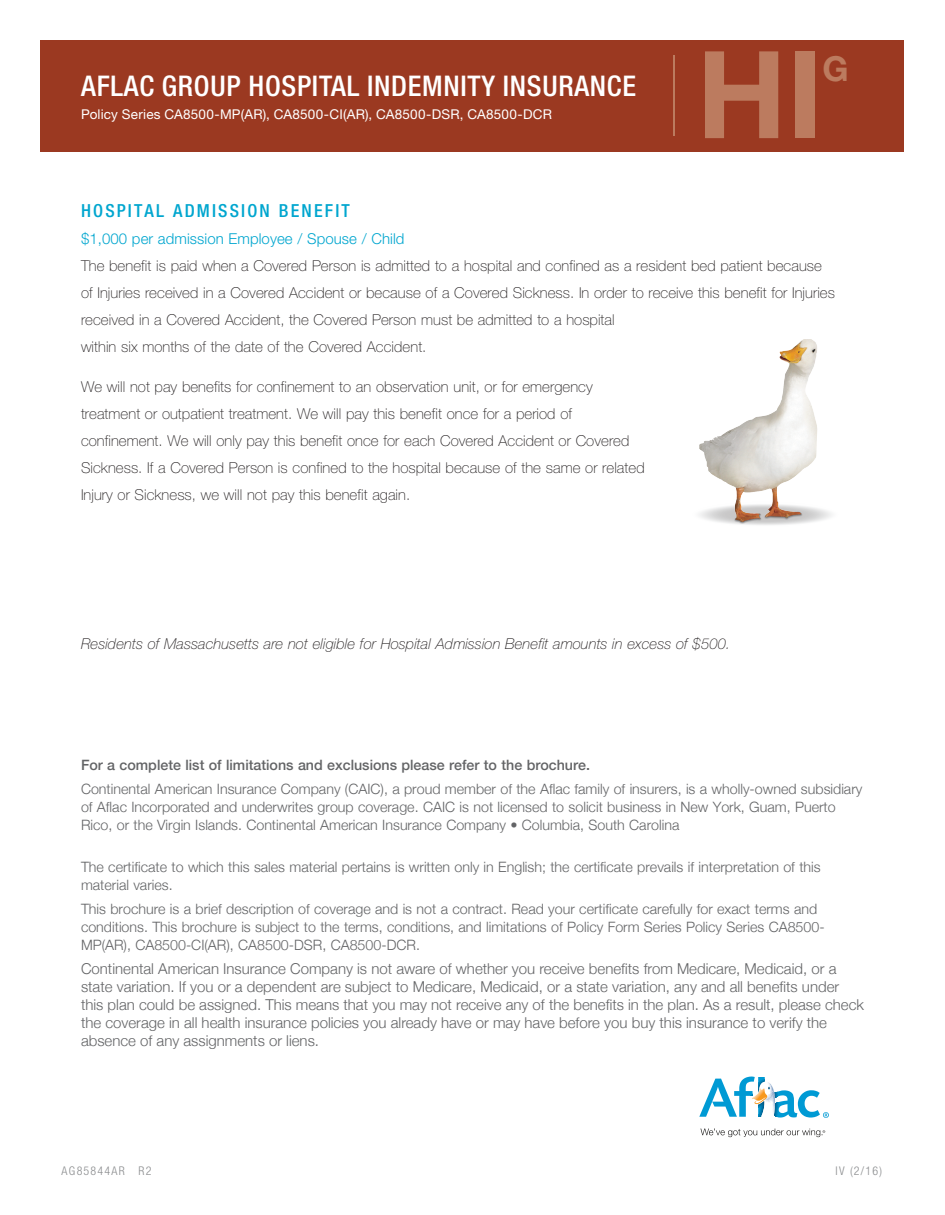
<style>
.page{position:relative;width:945px;height:1215px;background:#fff}
.page>*{position:absolute;margin:0;border:0;box-sizing:border-box;transform-origin:0 0}
.t1{font:700 121.5px "Helvetica Neue CELT";color:#bc7b5f}
.t2{font:700 34.5px "Helvetica Neue CELT";color:#bc7b5f}
.t3{font:500 condensed 28.5px "Helvetica Neue LTCE";letter-spacing:.025em;color:#fff}
.t4{font:500 condensed 18px "Helvetica Neue LTCE";letter-spacing:.12em;color:#00a6cf}
.t5{font:100 15px/27px "Helvetica Neue CELT";letter-spacing:.005em;color:#231f20}
.t6{font:300 15px/18px "Helvetica Neue";color:#636466}
.t7{font:italic 100 15px "Helvetica Neue CELT";letter-spacing:.005em;color:#231f20}
.t8{font:300 15px "Helvetica Neue CELT";letter-spacing:.005em;color:#00a6cf}
.t9{font:300 14.25px/18px "Helvetica Neue";color:#636466}
.t10{font:500 14.25px "Helvetica Neue";color:#636466}
.t11{font:13.5px "Helvetica Neue CELT";letter-spacing:.015em;color:#fff}
.t12{font:300 condensed 12px "Helvetica Neue LTCE";letter-spacing:.105em;color:#8a8c8e}
</style>
<div class="page">
<div style="left:40px;top:40px;width:864px;height:112px;background:#9b3921"></div>
<svg style="left:742px;top:509px;width:89px;height:16px"></svg>
<img style="left:699px;top:339px;width:122px;height:185px">
<hr style="left:673px;top:56px;width:2px;height:80px;background:#bc7b5f">
<svg style="left:700px;top:1129px;width:125px;height:8px"></svg>
<svg style="left:699px;top:1077px;width:130px;height:41px"></svg>
<h3 class="t3" style="left:81px;top:69px;width:556px">AFLAC GROUP HOSPITAL INDEMNITY INSURANCE</h3>
<p class="t11" style="left:81px;top:106px;width:473px">Policy Series CA8500-MP(AR), CA8500-CI(AR), CA8500-DSR, CA8500-DCR</p>
<h1 class="t1" style="left:697px;top:20px;width:127px">HI</h1>
<h2 class="t2" style="left:822px;top:48px;width:28px">G</h2>
<p class="t4" style="left:81px;top:200px;width:270px">HOSPITAL ADMISSION BENEFIT</p>
<p class="t8" style="left:81px;top:229px;width:325px">$1,000 per admission Employee / Spouse / Child</p>
<p class="t5" style="left:81px;top:252px;width:756px">The benefit is paid when a Covered Person is admitted to a hospital and confined as a resident bed patient because of Injuries received in a Covered Accident or because of a Covered Sickness. In order to receive this benefit for Injuries received in a Covered Accident, the Covered Person must be admitted to a hospital<br>within six months of the date of the Covered Accident.</p>
<p class="t5" style="left:81px;top:374px;width:565px">We will not pay benefits for confinement to an observation unit, or for emergency treatment or outpatient treatment. We will pay this benefit once for a period of confinement. We will only pay this benefit once for each Covered Accident or Covered Sickness. If a Covered Person is confined to the hospital because of the same or related Injury or Sickness, we will not pay this benefit again.</p>
<p class="t7" style="left:81px;top:635px;width:651px">Residents of Massachusetts are not eligible for Hospital Admission Benefit amounts in excess of $500.</p>
<p class="t10" style="left:81px;top:753px;width:511px">For a complete list of limitations and exclusions please refer to the brochure.</p>
<p class="t9" style="left:81px;top:778px;width:783px">Continental American Insurance Company (CAIC), a proud member of the Aflac family of insurers, is a wholly-owned subsidiary of Aflac Incorporated and underwrites group coverage. CAIC is not licensed to solicit business in New York, Guam, Puerto<br>Rico, or the Virgin Islands. Continental American Insurance Company • Columbia, South Carolina</p>
<p class="t9" style="left:81px;top:856px;width:741px">The certificate to which this sales material pertains is written only in English; the certificate prevails if interpretation of this material varies.</p>
<p class="t9" style="left:81px;top:898px;width:745px">This brochure is a brief description of coverage and is not a contract. Read your certificate carefully for exact terms and conditions. This brochure is subject to the terms, conditions, and limitations of Policy Form Series Policy Series CA8500-<br>MP(AR), CA8500-CI(AR), CA8500-DSR, CA8500-DCR.</p>
<p class="t6" style="left:81px;top:958px;width:784px">Continental American Insurance Company is not aware of whether you receive benefits from Medicare, Medicaid, or a state variation. If you or a dependent are subject to Medicare, Medicaid, or a state variation, any and all benefits under this plan could be assigned. This means that you may not receive any of the benefits in the plan. As a result, please check the coverage in all health insurance policies you already have or may have before you buy this insurance to verify the absence of any assignments or liens.</p>
<p class="t12" style="left:62px;top:1163px;width:91px">AG85844AR R2</p>
<p class="t12" style="left:836px;top:1163px;width:48px">IV (2/16)</p>
</div>
